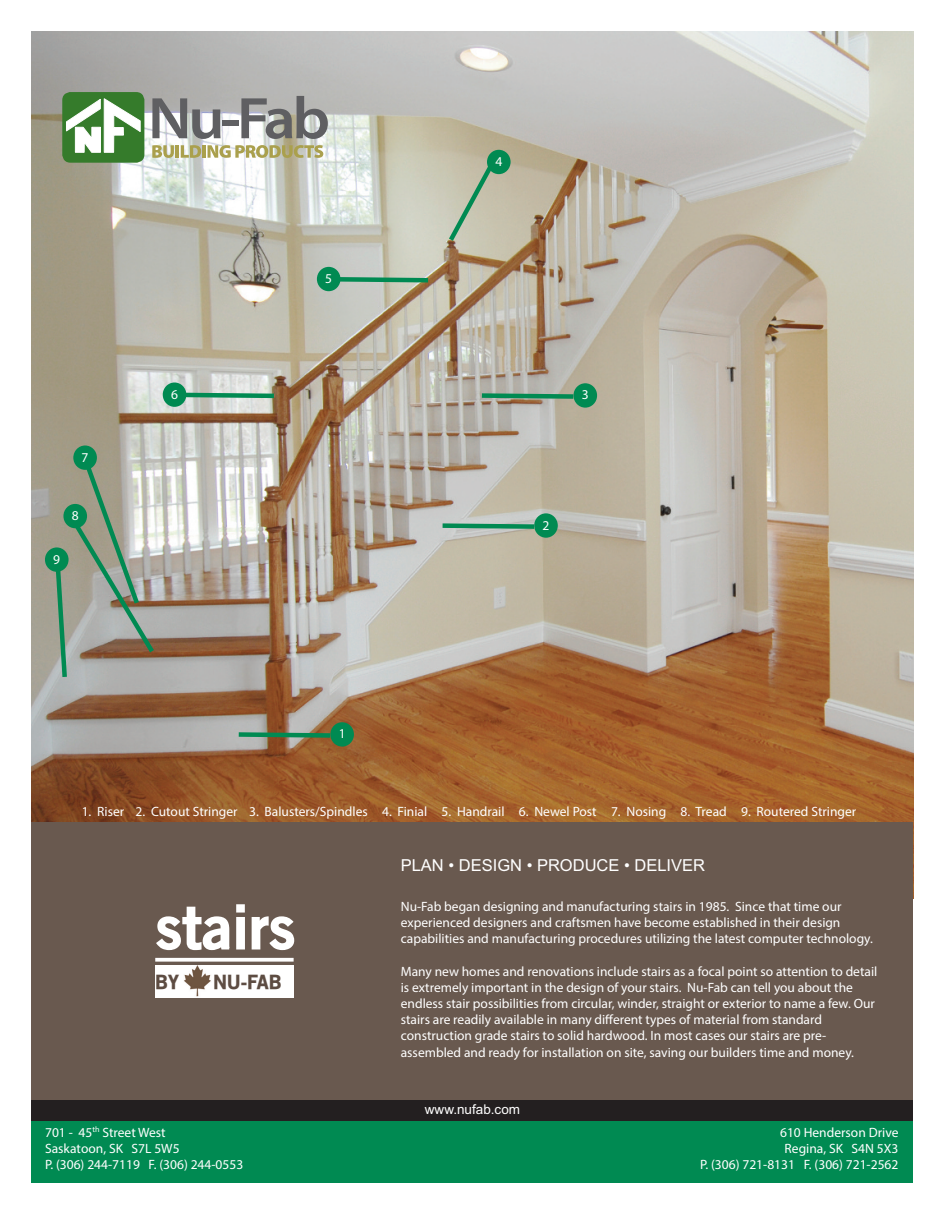
<style>
.page{position:relative;width:945px;height:1215px;background:#fff}
.page>*{position:absolute;margin:0;border:0;box-sizing:border-box;transform-origin:0 0}
.t1{font:900 60px "Old Sans";color:#fff}
.t2{font:900 19.5px "Old Sans";letter-spacing:-.015em;color:#5d4c42}
.t3{font:16.5px "Arial";color:#fff}
.t4{font:13.5px/16.2px "Myriad Pro";color:#fff}
.t5{font:13.5px "Arial";color:#fff}
</style>
<div class="page">
<img style="left:32px;top:32px;width:881px;height:791px">
<div style="left:62px;top:92px;width:82px;height:71px;background:#357b2b;border-radius:8px"></div>
<svg style="left:66px;top:98px;width:75px;height:55px"></svg>
<svg style="left:152px;top:98px;width:69px;height:41px"></svg>
<div style="left:223px;top:120px;width:16px;height:5px;background:#5f5f62"></div>
<svg style="left:241px;top:96px;width:87px;height:43px;background:#989897"></svg>
<svg style="left:152px;top:145px;width:49px;height:13px"></svg>
<hr style="left:202px;top:145px;width:4px;height:13px;background:#aaa04d">
<svg style="left:208px;top:145px;width:115px;height:13px"></svg>
<div style="left:32px;top:1120px;width:881px;height:63px;background:#008a52"></div>
<div style="left:32px;top:1095px;width:881px;height:26px;background:#231f20"></div>
<div style="left:32px;top:823px;width:881px;height:277px;background:#69594f"></div>
<svg style="left:438px;top:521px;width:97px;height:10px"></svg>
<div style="left:534px;top:513px;width:24px;height:25px;background:#008a52;border-radius:50%"></div>
<svg style="left:477px;top:391px;width:97px;height:10px"></svg>
<div style="left:573px;top:383px;width:24px;height:25px;background:#008a52;border-radius:50%"></div>
<svg style="left:339px;top:275px;width:94px;height:10px"></svg>
<div style="left:317px;top:267px;width:23px;height:24px;background:#008a52;border-radius:50%"></div>
<svg style="left:185px;top:390px;width:93px;height:10px"></svg>
<div style="left:163px;top:382px;width:23px;height:25px;background:#008a52;border-radius:50%"></div>
<div style="left:45px;top:547px;width:24px;height:25px;background:#008a52;border-radius:50%"></div>
<div style="left:73px;top:446px;width:24px;height:24px;background:#008a52;border-radius:50%"></div>
<svg style="left:53px;top:460px;width:105px;height:222px;background:#9ca596"></svg>
<div style="left:63px;top:504px;width:24px;height:24px;background:#008a52;border-radius:50%"></div>
<svg style="left:445px;top:158px;width:53px;height:88px;background:#b7bea7"></svg>
<div style="left:487px;top:150px;width:24px;height:24px;background:#008a52;border-radius:50%"></div>
<svg style="left:234px;top:730px;width:97px;height:10px"></svg>
<div style="left:330px;top:722px;width:24px;height:25px;background:#008a52;border-radius:50%"></div>
<svg style="left:155px;top:958px;width:139px;height:4px"></svg>
<div style="left:155px;top:966px;width:32px;height:32px;background:#fff"></div>
<div style="left:213px;top:966px;width:81px;height:32px;background:#fff"></div>
<div style="left:182px;top:966px;width:31px;height:32px;background:#fff"></div>
<img style="left:184px;top:966px;width:27px;height:31px">
<p class="t4" style="left:82px;top:450px;width:8px">7</p>
<p class="t4" style="left:72px;top:509px;width:8px">8</p>
<p class="t4" style="left:53px;top:552px;width:8px">9</p>
<p class="t4" style="left:171px;top:387px;width:8px">6</p>
<p class="t4" style="left:325px;top:272px;width:8px">5</p>
<p class="t4" style="left:495px;top:154px;width:8px">4</p>
<p class="t4" style="left:582px;top:388px;width:8px">3</p>
<p class="t4" style="left:543px;top:518px;width:8px">2</p>
<p class="t4" style="left:339px;top:727px;width:8px">1</p>
<p class="t4" style="left:82px;top:804px;width:776px">1. Riser 2. Cutout Stringer 3. Balusters/Spindles 4. Finial 5. Handrail 6. Newel Post 7. Nosing 8. Tread 9. Routered Stringer</p>
<p class="t3" style="left:401px;top:855px;width:306px">PLAN • DESIGN • PRODUCE • DELIVER</p>
<p class="t4" style="left:401px;top:899px;width:474px">Nu-Fab began designing and manufacturing stairs in 1985. Since that time our experienced designers and craftsmen have become established in their design capabilities and manufacturing procedures utilizing the latest computer technology.</p>
<p class="t4" style="left:401px;top:964px;width:478px">Many new homes and renovations include stairs as a focal point so attention to detail is extremely important in the design of your stairs. Nu-Fab can tell you about the endless stair possibilities from circular, winder, straight or exterior to name a few. Our stairs are readily available in many different types of material from standard construction grade stairs to solid hardwood. In most cases our stairs are pre&shy;assembled and ready for installation on site, saving our builders time and money.</p>
<h1 class="t1" style="left:156px;top:890px;width:141px">stairs</h1>
<h2 class="t2" style="left:155px;top:970px;width:25px">BY</h2>
<h2 class="t2" style="left:213px;top:970px;width:70px">NU-FAB</h2>
<p class="t5" style="left:425px;top:1101px;width:97px">www.nufab.com</p>
<p class="t4" style="left:45px;top:1125px;width:200px">701 - 45<sup>th</sup> Street West<br>Saskatoon, SK S7L 5W5<br>P. (306) 244-7119 F. (306) 244-0553</p>
<p class="t4" style="left:700px;top:1125px;width:200px;text-align:right">610 Henderson Drive<br>Regina, SK S4N 5X3<br>P. (306) 721-8131 F. (306) 721-2562</p>
</div>
